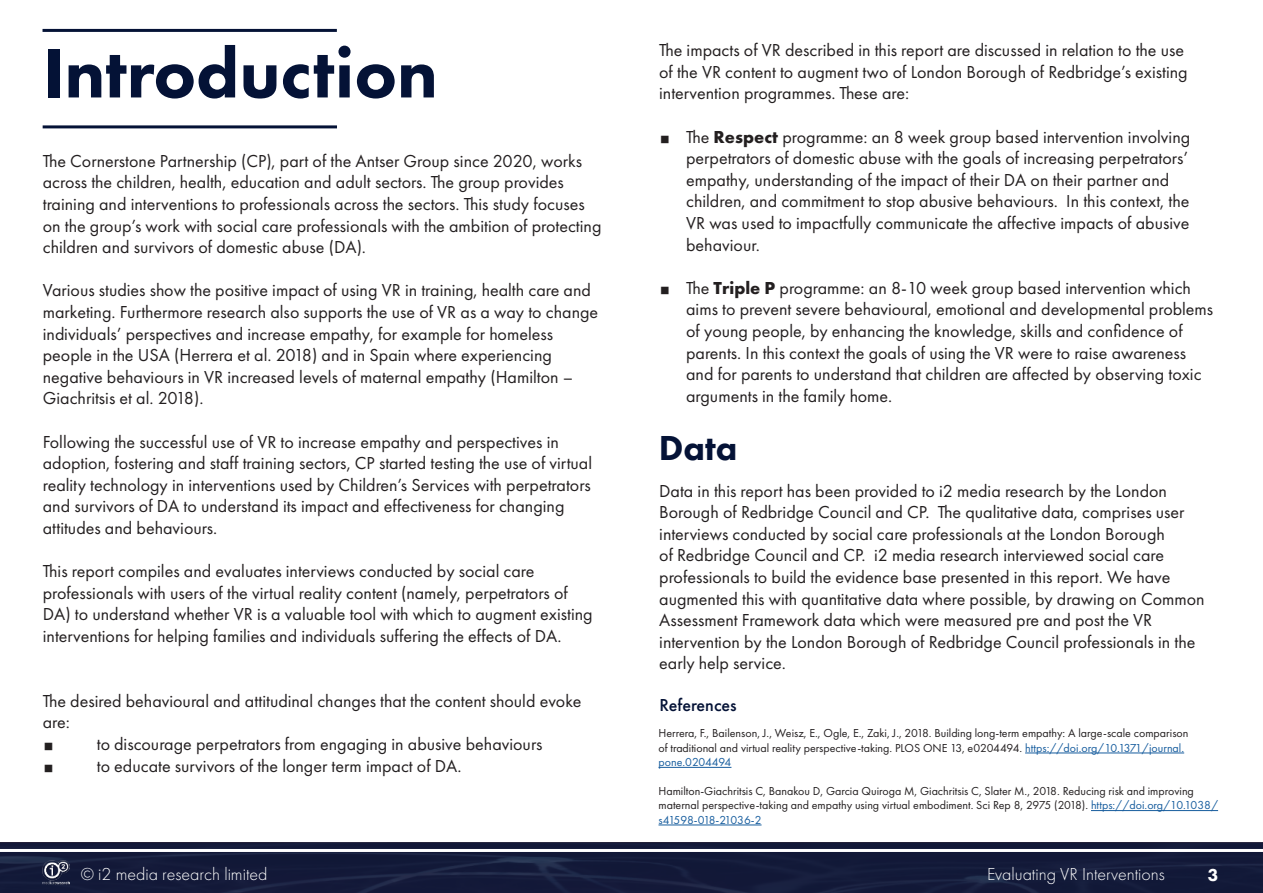
<style>
.page{position:relative;width:1263px;height:893px;background:#fff}
.page>*{position:absolute;margin:0;border:0;box-sizing:border-box;transform-origin:0 0}
.t1{font:800 72px "Futura PT";color:#041236}
.t2{font:800 36px "Futura PT";color:#041236}
.t3{font:18px/21.6px "Futura PT";color:#231f20}
.t4{font:300 18px "Futura PT";color:#fff}
.t5{font:500 18px "Futura PT";color:#041236}
.t6{font:800 18px "Futura PT";color:#fff}
.t7{font:12px/14.4px "Futura PT";color:#231f20}
.s1{font-weight:700}
.s2{color:#175d9e}
</style>
<div class="page">
<hr style="left:43px;top:29px;width:294px;height:3px;background:#041236">
<hr style="left:43px;top:125px;width:294px;height:3px;background:#041236">
<hr style="left:1025px;top:753px;width:159px;height:1px;background:#175d9e">
<hr style="left:658px;top:767px;width:73px;height:1px;background:#175d9e">
<hr style="left:1091px;top:810px;width:127px;height:1px;background:#175d9e">
<hr style="left:658px;top:825px;width:103px;height:1px;background:#175d9e">
<svg style="left:0;top:842px;width:1263px;height:51px;background:#141b3a"></svg>
<hr style="left:0;top:849px;width:1263px;height:3px;background:#fff">
<img style="left:43px;top:861px;width:27px;height:25px">
<h1 class="t1" style="left:43px;top:44px;width:397px">Introduction</h1>
<p class="t3" style="left:43px;top:151px;width:560px">The Cornerstone Partnership (CP), part of the Antser Group since 2020, works across the children, health, education and adult sectors. The group provides training and interventions to professionals across the sectors. This study focuses on the group’s work with social care professionals with the ambition of protecting children and survivors of domestic abuse (DA).</p>
<p class="t3" style="left:43px;top:281px;width:557px">Various studies show the positive impact of using VR in training, health care and marketing. Furthermore research also supports the use of VR as a way to change individuals’ perspectives and increase empathy, for example for homeless people in the USA (Herrera et al. 2018) and in Spain where experiencing negative behaviours in VR increased levels of maternal empathy (Hamilton – Giachritsis et al. 2018).</p>
<p class="t3" style="left:43px;top:432px;width:551px">Following the successful use of VR to increase empathy and perspectives in adoption, fostering and staff training sectors, CP started testing the use of virtual reality technology in interventions used by Children’s Services with perpetrators and survivors of DA to understand its impact and effectiveness for changing attitudes and behaviours.</p>
<p class="t3" style="left:43px;top:562px;width:551px">This report compiles and evaluates interviews conducted by social care professionals with users of the virtual reality content (namely, perpetrators of DA) to understand whether VR is a valuable tool with which to augment existing interventions for helping families and individuals suffering the effects of DA.</p>
<p class="t3" style="left:43px;top:691px;width:540px">The desired behavioural and attitudinal changes that the content should evoke are:</p>
<p class="t3" style="left:97px;top:734px;width:447px">to discourage perpetrators from engaging in abusive behaviours</p>
<p class="t3" style="left:97px;top:756px;width:366px">to educate survivors of the longer term impact of DA.</p>
<p class="t3" style="left:659px;top:41px;width:530px">The impacts of VR described in this report are discussed in relation to the use of the VR content to augment two of London Borough of Redbridge’s existing intervention programmes. These are:</p>
<p class="t3" style="left:686px;top:127px;width:506px;text-indent:-27px">◼ The <span class="s1">Respect</span> programme: an 8 week group based intervention involving perpetrators of domestic abuse with the goals of increasing perpetrators’ empathy, understanding of the impact of their DA on their partner and children, and commitment to stop abusive behaviours. In this context, the VR was used to impactfully communicate the affective impacts of abusive behaviour.</p>
<p class="t3" style="left:686px;top:278px;width:529px;text-indent:-27px">◼ The <span class="s1">Triple P</span> programme: an 8-10 week group based intervention which aims to prevent severe behavioural, emotional and developmental problems of young people, by enhancing the knowledge, skills and confidence of parents. In this context the goals of using the VR were to raise awareness and for parents to understand that children are affected by observing toxic arguments in the family home.</p>
<h2 class="t2" style="left:659px;top:433px;width:80px">Data</h2>
<p class="t3" style="left:659px;top:481px;width:547px">Data in this report has been provided to i2 media research by the London Borough of Redbridge Council and CP. The qualitative data, comprises user interviews conducted by social care professionals at the London Borough<br>of Redbridge Council and CP. i2 media research interviewed social care professionals to build the evidence base presented in this report. We have augmented this with quantitative data where possible, by drawing on Common Assessment Framework data which were measured pre and post the VR intervention by the London Borough of Redbridge Council professionals in the early help service.</p>
<p class="t5" style="left:659px;top:698px;width:79px">References</p>
<p class="t7" style="left:658px;top:727px;width:531px">Herrera, F., Bailenson, J., Weisz, E., Ogle, E., Zaki, J., 2018. Building long-term empathy: A large-scale comparison of traditional and virtual reality perspective-taking. PLOS ONE 13, e0204494. <span class="s2">https://doi.org/10.1371/journal. pone.0204494</span></p>
<p class="t7" style="left:658px;top:785px;width:561px">Hamilton-Giachritsis C, Banakou D, Garcia Quiroga M, Giachritsis C, Slater M., 2018. Reducing risk and improving maternal perspective-taking and empathy using virtual embodiment. Sci Rep 8, 2975 (2018). <span class="s2">https://doi.org/10.1038/ s41598-018-21036-2</span></p>
<p class="t4" style="left:81px;top:867px;width:188px">© i2 media research limited</p>
<p class="t4" style="left:987px;top:867px;width:179px">Evaluating VR Interventions</p>
<p class="t6" style="left:1208px;top:868px;width:12px">3</p>
</div>
